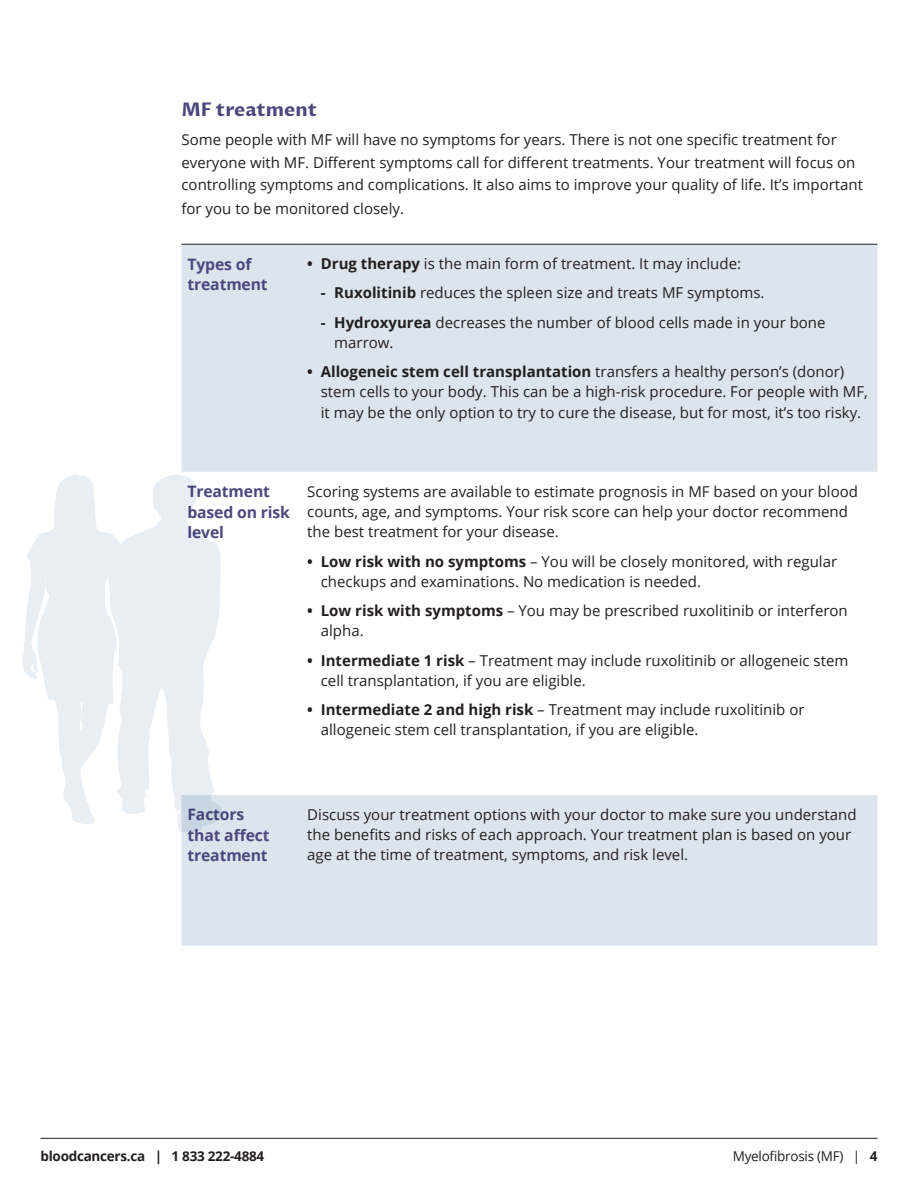
<style>
.page{position:relative;width:918px;height:1188px;background:#fff}
.page>*{position:absolute;margin:0;border:0;box-sizing:border-box;transform-origin:0 0}
.t1{font:700 18.75px "Proza Libre";color:#4c487e}
.t2{font:700 15.75px/20.2px "Open Sans";letter-spacing:-.01em;color:#4c487e}
.t3{font:15px/20.2px "Open Sans";color:#231f20}
.t4{font:700 13.5px "Open Sans";letter-spacing:-.02em;color:#231f20}
.t5{font:13.5px "Open Sans";letter-spacing:-.02em;color:#231f20}
.s1{font-weight:700}
</style>
<div class="page">
<hr style="left:40px;top:1138px;width:838px;height:1px;background:#231f20">
<div style="left:181px;top:245px;width:697px;height:701px;background:#dce5ee"></div>
<svg style="left:181px;top:472px;width:697px;height:323px"></svg>
<hr style="left:181px;top:244px;width:120px;height:1px;background:#231f20">
<hr style="left:301px;top:244px;width:577px;height:1px;background:#231f20">
<svg style="left:22px;top:474px;width:201px;height:359px"></svg>
<p class="t1" style="left:181px;top:98px;width:137px">MF treatment</p>
<p class="t3" style="left:181px;top:128px;width:683px;line-height:22.5px">Some people with MF will have no symptoms for years. There is not one specific treatment for everyone with MF. Different symptoms call for different treatments. Your treatment will focus on controlling symptoms and complications. It also aims to improve your quality of life. It’s important</p>
<p class="t3" style="left:181px;top:198px;width:224px">for you to be monitored closely.</p>
<p class="t2" style="left:187px;top:254px;width:82px">Types of treatment</p>
<p class="t3" style="left:307px;top:253px;width:435px"><span class="s1">• Drug therapy</span> is the main form of treatment. It may include:</p>
<p class="t3" style="left:321px;top:282px;width:445px"><span class="s1">- Ruxolitinib</span> reduces the spleen size and treats MF symptoms.</p>
<p class="t3" style="left:334px;top:312px;width:493px;text-indent:-14px"><span class="s1">- Hydroxyurea</span> decreases the number of blood cells made in your bone marrow.</p>
<p class="t3" style="left:321px;top:361px;width:549px;text-indent:-14px"><span class="s1">• Allogeneic stem cell transplantation</span> transfers a healthy person’s (donor) stem cells to your body. This can be a high-risk procedure. For people with MF, it may be the only option to try to cure the disease, but for most, it’s too risky.</p>
<p class="t2" style="left:187px;top:481px;width:104px">Treatment based on risk level</p>
<p class="t3" style="left:307px;top:481px;width:552px">Scoring systems are available to estimate prognosis in MF based on your blood counts, age, and symptoms. Your risk score can help your doctor recommend the best treatment for your disease.</p>
<p class="t3" style="left:321px;top:551px;width:518px;text-indent:-14px"><span class="s1">• Low risk with no symptoms</span> – You will be closely monitored, with regular checkups and examinations. No medication is needed.</p>
<p class="t3" style="left:321px;top:600px;width:529px;text-indent:-14px"><span class="s1">• Low risk with symptoms</span> – You may be prescribed ruxolitinib or interferon alpha.</p>
<p class="t3" style="left:321px;top:650px;width:529px;text-indent:-14px"><span class="s1">• Intermediate 1 risk</span> – Treatment may include ruxolitinib or allogeneic stem cell transplantation, if you are eligible.</p>
<p class="t3" style="left:321px;top:699px;width:485px;text-indent:-14px"><span class="s1">• Intermediate 2 and high risk</span> – Treatment may include ruxolitinib or allogeneic stem cell transplantation, if you are eligible.</p>
<p class="t2" style="left:187px;top:804px;width:84px">Factors that affect treatment</p>
<p class="t3" style="left:307px;top:804px;width:551px">Discuss your treatment options with your doctor to make sure you understand the benefits and risks of each approach. Your treatment plan is based on your age at the time of treatment, symptoms, and risk level.</p>
<p class="t4" style="left:40px;top:1147px;width:225px">bloodcancers.ca | 1 833 222-4884</p>
<p class="t5" style="left:733px;top:1147px;width:146px">Myelofibrosis (MF) | <span class="s1">4</span></p>
</div>
